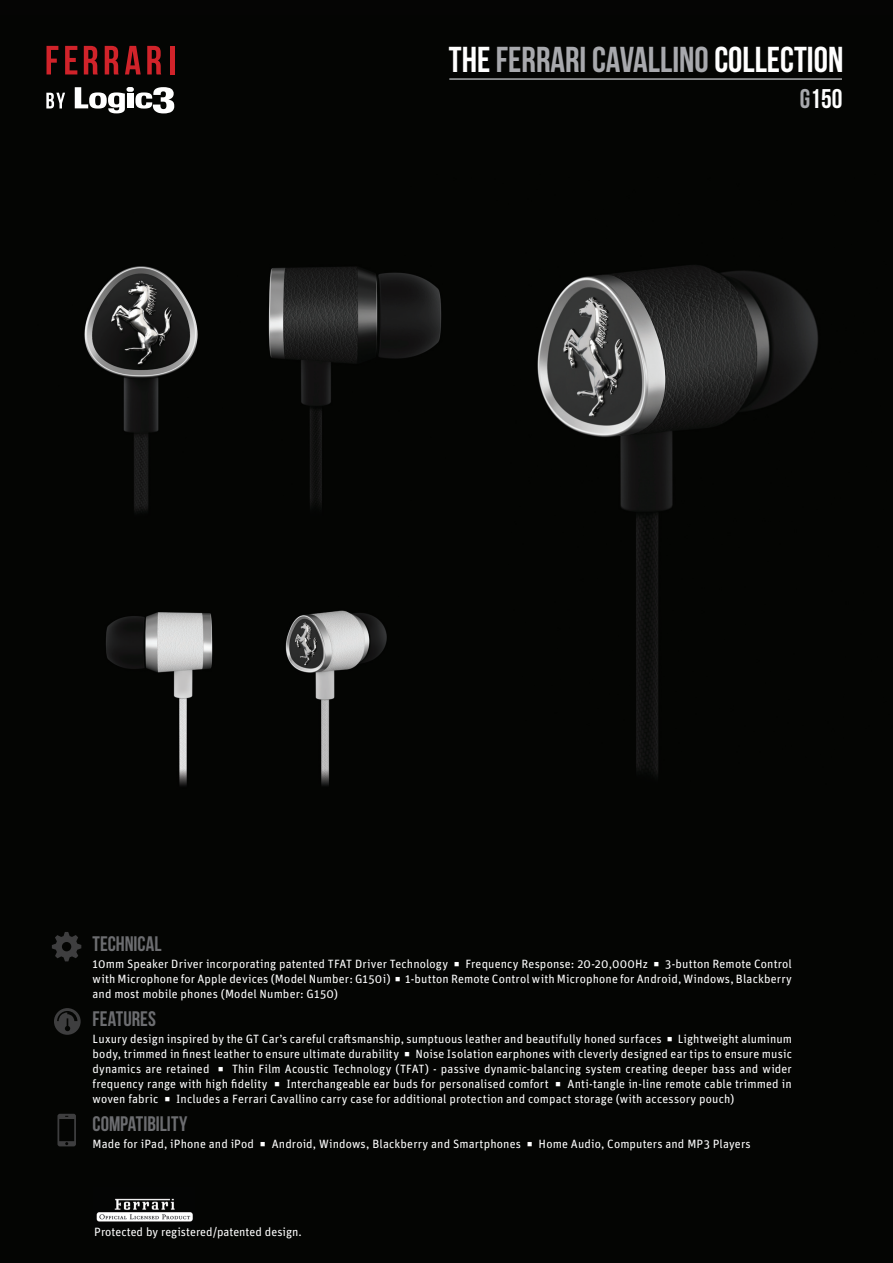
<style>
.page{position:relative;width:893px;height:1263px;background:#fff}
.page>*{position:absolute;margin:0;border:0;box-sizing:border-box;transform-origin:0 0}
.t1{font:36px "Bebas Neue";color:#a8a9ad}
.t2{font:27px "Bebas Neue";color:#fff}
.t3{font:21px "Bebas Neue";color:#6c6d70}
.t4{font:12px/15px "Unit OT";letter-spacing:.01em;color:#fff;text-align:justify}
.s1{color:#fff}
.s2{color:#a8a9ad}
</style>
<div class="page">
<img style="left:0;top:0;width:893px;height:1263px">
<svg style="left:54px;top:1008px;width:27px;height:27px"></svg>
<svg style="left:52px;top:932px;width:29px;height:29px"></svg>
<svg style="left:57px;top:1114px;width:19px;height:32px"></svg>
<img style="left:94px;top:1187px;width:101px;height:41px">
<hr style="left:449px;top:78px;width:393px;height:2px;background:#a7a9ac">
<svg style="left:47px;top:46px;width:11px;height:28px"></svg>
<svg style="left:65px;top:46px;width:12px;height:28px"></svg>
<svg style="left:84px;top:46px;width:14px;height:28px"></svg>
<svg style="left:105px;top:46px;width:14px;height:28px"></svg>
<svg style="left:125px;top:46px;width:16px;height:28px"></svg>
<svg style="left:147px;top:46px;width:14px;height:28px"></svg>
<hr style="left:170px;top:46px;width:4px;height:28px;background:#d1232a">
<svg style="left:75px;top:87px;width:50px;height:26px"></svg>
<svg style="left:135px;top:87px;width:39px;height:26px"></svg>
<div style="left:127px;top:94px;width:6px;height:14px;background:#fff"></div>
<div style="left:126px;top:87px;width:8px;height:5px;background:#fff;border-radius:2px"></div>
<svg style="left:46px;top:93px;width:19px;height:15px"></svg>
<h1 class="t1" style="left:449px;top:40px;width:396px"><span class="s1">THE</span> FERRARI CAVALLINO <span class="s1">COLLECTION</span></h1>
<h2 class="t2" style="left:800px;top:84px;width:44px"><span class="s2">G</span>150</h2>
<h3 class="t3" style="left:93px;top:932px;width:70px">TECHNICAL</h3>
<p class="t4" style="left:93px;top:956px;width:701px">10mm Speaker Driver incorporating patented TFAT Driver Technology ◻ Frequency Response: 20-20,000Hz ◻ 3-button Remote Control with Microphone for Apple devices (Model Number: G150i) ◻ 1-button Remote Control with Microphone for Android, Windows, Blackberry and most mobile phones (Model Number: G150)</p>
<h3 class="t3" style="left:93px;top:1007px;width:65px">FEATURES</h3>
<p class="t4" style="left:93px;top:1031px;width:701px">Luxury design inspired by the GT Car’s careful craftsmanship, sumptuous leather and beautifully honed surfaces ◻ Lightweight aluminum body, trimmed in finest leather to ensure ultimate durability ◻ Noise Isolation earphones with cleverly designed ear tips to ensure music dynamics are retained ◻ Thin Film Acoustic Technology (TFAT) - passive dynamic-balancing system creating deeper bass and wider frequency range with high fidelity ◻ Interchangeable ear buds for personalised comfort ◻ Anti-tangle in-line remote cable trimmed in woven fabric ◻ Includes a Ferrari Cavallino carry case for additional protection and compact storage (with accessory pouch)</p>
<h3 class="t3" style="left:93px;top:1112px;width:96px">COMPATIBILITY</h3>
<p class="t4" style="left:93px;top:1136px;width:660px">Made for iPad, iPhone and iPod ◻ Android, Windows, Blackberry and Smartphones ◻ Home Audio, Computers and MP3 Players</p>
<p class="t4" style="left:94px;top:1224px;width:209px">Protected by registered/patented design.</p>
</div>
